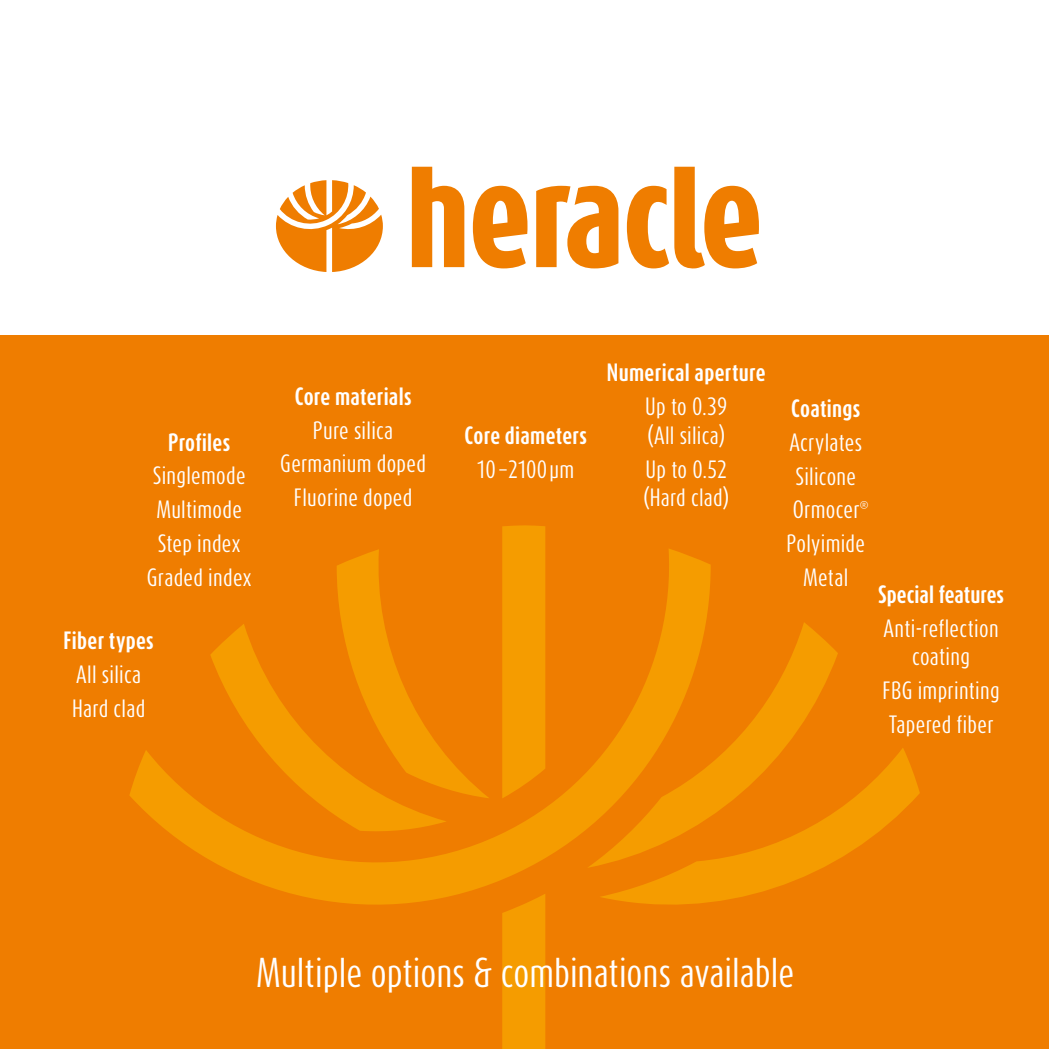
<style>
.page{position:relative;width:1049px;height:1049px;background:#fff}
.page>*{position:absolute;margin:0;border:0;box-sizing:border-box;transform-origin:0 0}
.t1{font:34.75px "Dax Compact OT";color:#fff}
.t2{font:20.75px/28.5px "Dax Compact OT";letter-spacing:.015em;color:#fff}
.t3{font:700 20.75px "Dax Compact OT";letter-spacing:.015em;color:#fff}
</style>
<div class="page">
<div style="left:0;top:336px;width:1049px;height:713px;background:#ef7d00"></div>
<svg style="left:412px;top:167px;width:347px;height:102px"></svg>
<svg style="left:276px;top:180px;width:107px;height:92px"></svg>
<svg style="left:711px;top:748px;width:209px;height:154px"></svg>
<svg style="left:711px;top:622px;width:127px;height:246px"></svg>
<div style="left:502px;top:937px;width:43px;height:112px;background:#f59c00"></div>
<svg style="left:502px;top:525px;width:43px;height:23px"></svg>
<svg style="left:129px;top:548px;width:582px;height:389px"></svg>
<p class="t3" style="left:168px;top:428px;width:64px">Profiles</p>
<p class="t2" style="left:153px;top:462px;width:94px">Singlemode</p>
<p class="t2" style="left:156px;top:496px;width:87px">Multimode</p>
<p class="t2" style="left:158px;top:529px;width:84px">Step index</p>
<p class="t2" style="left:147px;top:563px;width:106px">Graded index</p>
<p class="t3" style="left:64px;top:626px;width:92px">Fiber types</p>
<p class="t2" style="left:76px;top:660px;width:67px">All silica</p>
<p class="t2" style="left:72px;top:694px;width:75px">Hard clad</p>
<p class="t3" style="left:295px;top:382px;width:118px">Core materials</p>
<p class="t2" style="left:313px;top:416px;width:82px">Pure silica</p>
<p class="t2" style="left:280px;top:450px;width:147px">Germanium doped</p>
<p class="t2" style="left:294px;top:484px;width:120px">Fluorine doped</p>
<p class="t3" style="left:465px;top:421px;width:124px">Core diameters</p>
<p class="t2" style="left:477px;top:455px;width:99px">10 –2100µm</p>
<p class="t3" style="left:607px;top:359px;width:160px">Numerical aperture</p>
<p class="t2" style="left:645px;top:393px;width:83px">Up to 0.39 (All silica)</p>
<p class="t2" style="left:643px;top:455px;width:87px">Up to 0.52 (Hard clad)</p>
<p class="t3" style="left:791px;top:394px;width:71px">Coatings</p>
<p class="t2" style="left:789px;top:428px;width:74px">Acrylates</p>
<p class="t2" style="left:795px;top:462px;width:62px">Silicone</p>
<p class="t2" style="left:793px;top:496px;width:78px">Ormocer<sup>®</sup></p>
<p class="t2" style="left:786px;top:530px;width:80px">Polyimide</p>
<p class="t2" style="left:803px;top:563px;width:47px">Metal</p>
<p class="t3" style="left:878px;top:580px;width:127px">Special features</p>
<p class="t2" style="left:883px;top:614px;width:117px;text-align:center">Anti-reflection coating</p>
<p class="t2" style="left:882px;top:676px;width:119px">FBG imprinting</p>
<p class="t2" style="left:889px;top:710px;width:106px">Tapered fiber</p>
<p class="t1" style="left:256px;top:950px;width:539px">Multiple options &amp; combinations available</p>
</div>
